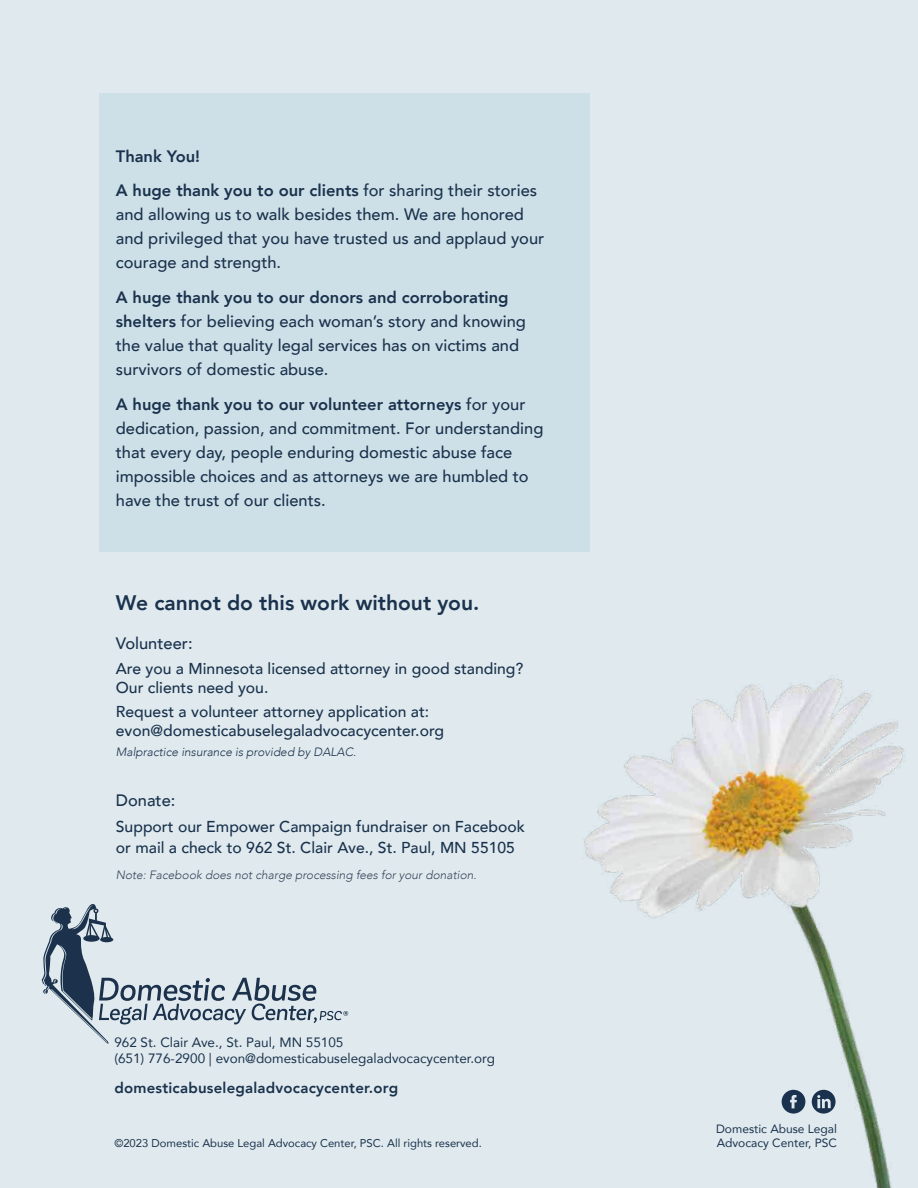
<style>
.page{position:relative;width:918px;height:1188px;background:#e0eaee}
.page>*{position:absolute;margin:0;border:0;box-sizing:border-box;transform-origin:0 0}
.t1{font:800 21px "Avenir";color:#1a324d}
.text{font:500 16.5px/24px "Avenir";color:#1a324d}
.text-2{font:800 16.5px "Avenir";color:#1a324d}
.t2{font:500 15.75px/18.9px "Avenir";color:#1a324d}
.t3{font:800 15px "Avenir";letter-spacing:.015em;color:#1a324d}
.t4{font:13.5px "Avenir";color:#1a324d}
.t5{font:italic 300 12px "Avenir";color:#37455d}
.t6{font:italic 300 12px "Avenir";color:#1a324d}
.t7{font:12px/14.4px "Avenir";color:#1a324d}
.t8{font:11.25px "Avenir";color:#1a324d}
.s1{font-weight:800}
</style>
<div class="page">
<div style="left:99px;top:93px;width:491px;height:459px;background:#cee0e7"></div>
<img style="left:584px;top:678px;width:321px;height:510px">
<svg style="left:42px;top:904px;width:306px;height:140px"></svg>
<svg style="left:782px;top:1090px;width:23px;height:24px"></svg>
<svg style="left:812px;top:1090px;width:24px;height:24px"></svg>
<p class="text-2" style="left:116px;top:143px;width:86px">Thank You!</p>
<p class="text" style="left:116px;top:178px;width:430px"><span class="s1">A huge thank you to our clients</span> for sharing their stories and allowing us to walk besides them. We are honored and privileged that you have trusted us and applaud your courage and strength.</p>
<p class="text" style="left:116px;top:285px;width:412px"><span class="s1">A huge thank you to our donors and corroborating shelters</span> for believing each woman’s story and knowing the value that quality legal services has on victims and survivors of domestic abuse.</p>
<p class="text" style="left:116px;top:391px;width:429px"><span class="s1">A huge thank you to our volunteer attorneys</span> for your dedication, passion, and commitment. For understanding that every day, people enduring domestic abuse face impossible choices and as attorneys we are humbled to have the trust of our clients.</p>
<p class="t1" style="left:116px;top:586px;width:365px">We cannot do this work without you.</p>
<p class="text" style="left:116px;top:631px;width:78px">Volunteer:</p>
<p class="t2" style="left:116px;top:658px;width:409px">Are you a Minnesota licensed attorney in good standing?<br>Our clients need you.</p>
<p class="t2" style="left:116px;top:701px;width:330px">Request a volunteer attorney application at: evon@domesticabuselegaladvocacycenter.org</p>
<p class="t6" style="left:116px;top:744px;width:242px">Malpractice insurance is provided by DALAC.</p>
<p class="text" style="left:116px;top:787px;width:61px">Donate:</p>
<p class="t2" style="left:116px;top:816px;width:411px;line-height:21px">Support our Empower Campaign fundraiser on Facebook or mail a check to 962 St. Clair Ave., St. Paul, MN 55105</p>
<p class="t5" style="left:116px;top:867px;width:362px">Note: Facebook does not charge processing fees for your donation.</p>
<p class="t4" style="left:114px;top:1032px;width:231px">962 St. Clair Ave., St. Paul, MN 55105</p>
<p class="t4" style="left:114px;top:1048px;width:382px">(651) 776-2900 | evon@domesticabuselegaladvocacycenter.org</p>
<p class="t3" style="left:114px;top:1076px;width:285px">domesticabuselegaladvocacycenter.org</p>
<p class="t8" style="left:114px;top:1134px;width:369px">©2023 Domestic Abuse Legal Advocacy Center, PSC. All rights reserved.</p>
<p class="t7" style="left:716px;top:1121px;width:122px">Domestic Abuse Legal<br>Advocacy Center, PSC</p>
</div>
